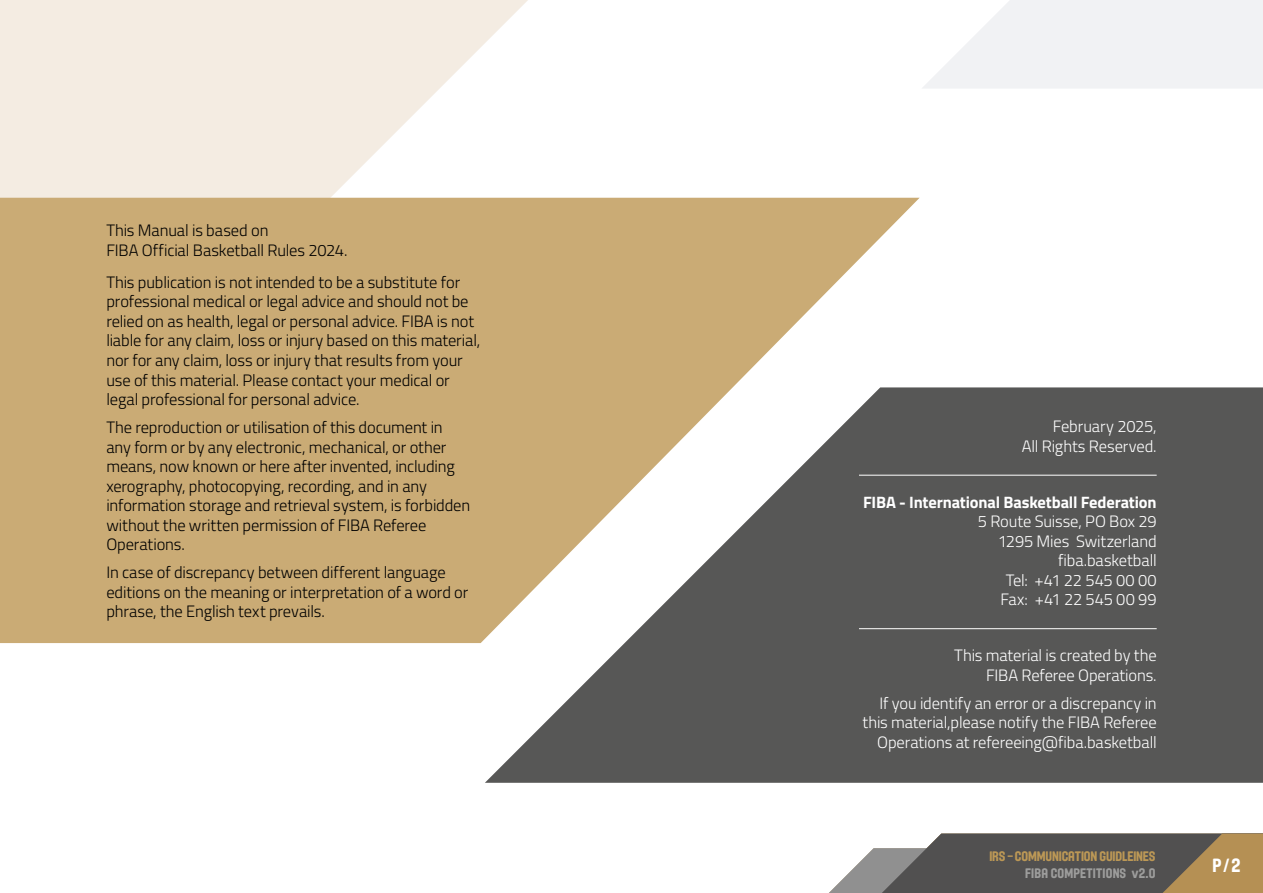
<style>
.page{position:relative;width:1263px;height:893px;background:#fff}
.page>*{position:absolute;margin:0;border:0;box-sizing:border-box;transform-origin:0 0}
.t1{font:18.75px "FIBA";color:#fff}
.t2{font:300 16.5px/19.5px "Titillium";letter-spacing:-.01em;color:#000}
.t3{font:300 16.5px/19.5px "Titillium";letter-spacing:-.01em;color:#fff;text-align:right}
.t4{font:700 16.5px "Titillium";letter-spacing:-.01em;color:#fff}
.t5{font:13.5px "FIBA";letter-spacing:-.01em;color:#bc9856}
.t6{font:13.5px "FIBA";letter-spacing:.015em;color:#9d9d9c}
</style>
<div class="page">
<svg style="left:93px;top:0;width:456px;height:198px;fill:#f4ece2"></svg>
<div style="left:0;top:0;width:93px;height:198px;background:#f4ece2"></div>
<svg style="left:923px;top:0;width:340px;height:88px"></svg>
<svg style="left:829px;top:833px;width:434px;height:60px;background:#787268"></svg>
<div style="left:485px;top:387px;width:778px;height:396px;background:#575756"></div>
<svg style="left:0;top:198px;width:920px;height:445px;background:#c4ac83"></svg>
<hr style="left:859px;top:475px;width:298px;height:1px;background:#fff">
<hr style="left:859px;top:628px;width:298px;height:1px;background:#fff">
<p class="t2" style="left:106px;top:220px;width:243px">This Manual is based on<br>FIBA Official Basketball Rules 2024.</p>
<p class="t2" style="left:106px;top:272px;width:375px">This publication is not intended to be a substitute for professional medical or legal advice and should not be relied on as health, legal or personal advice. FIBA is not liable for any claim, loss or injury based on this material, nor for any claim, loss or injury that results from your use of this material. Please contact your medical or legal professional for personal advice.</p>
<p class="t2" style="left:106px;top:417px;width:365px">The reproduction or utilisation of this document in any form or by any electronic, mechanical, or other means, now known or here after invented, including xerography, photocopying, recording, and in any information storage and retrieval system, is forbidden without the written permission of FIBA Referee Operations.</p>
<p class="t2" style="left:106px;top:562px;width:364px">In case of discrepancy between different language editions on the meaning or interpretation of a word or phrase, the English text prevails.</p>
<p class="t3" style="left:1022px;top:416px;width:136px">February 2025,<br>All Rights Reserved.</p>
<p class="t4" style="left:863px;top:489px;width:295px">FIBA - International Basketball Federation</p>
<p class="t3" style="left:978px;top:511px;width:180px">5 Route Suisse, PO Box 29<br>1295 Mies Switzerland fiba.basketball<br>Tel: +41 22 545 00 00<br>Fax: +41 22 545 00 99</p>
<p class="t3" style="left:954px;top:645px;width:204px">This material is created by the<br>FIBA Referee Operations.</p>
<p class="t3" style="left:862px;top:692px;width:296px">If you identify an error or a discrepancy in this material,please notify the FIBA Referee<br>Operations at refereeing@fiba.basketball</p>
<p class="t5" style="left:989px;top:848px;width:168px">IRS – COMMUNICATION GUIDLEINES</p>
<p class="t6" style="left:1025px;top:865px;width:132px">FIBA COMPETITIONS v2.0</p>
<p class="t1" style="left:1212px;top:854px;width:29px">P / 2</p>
</div>
